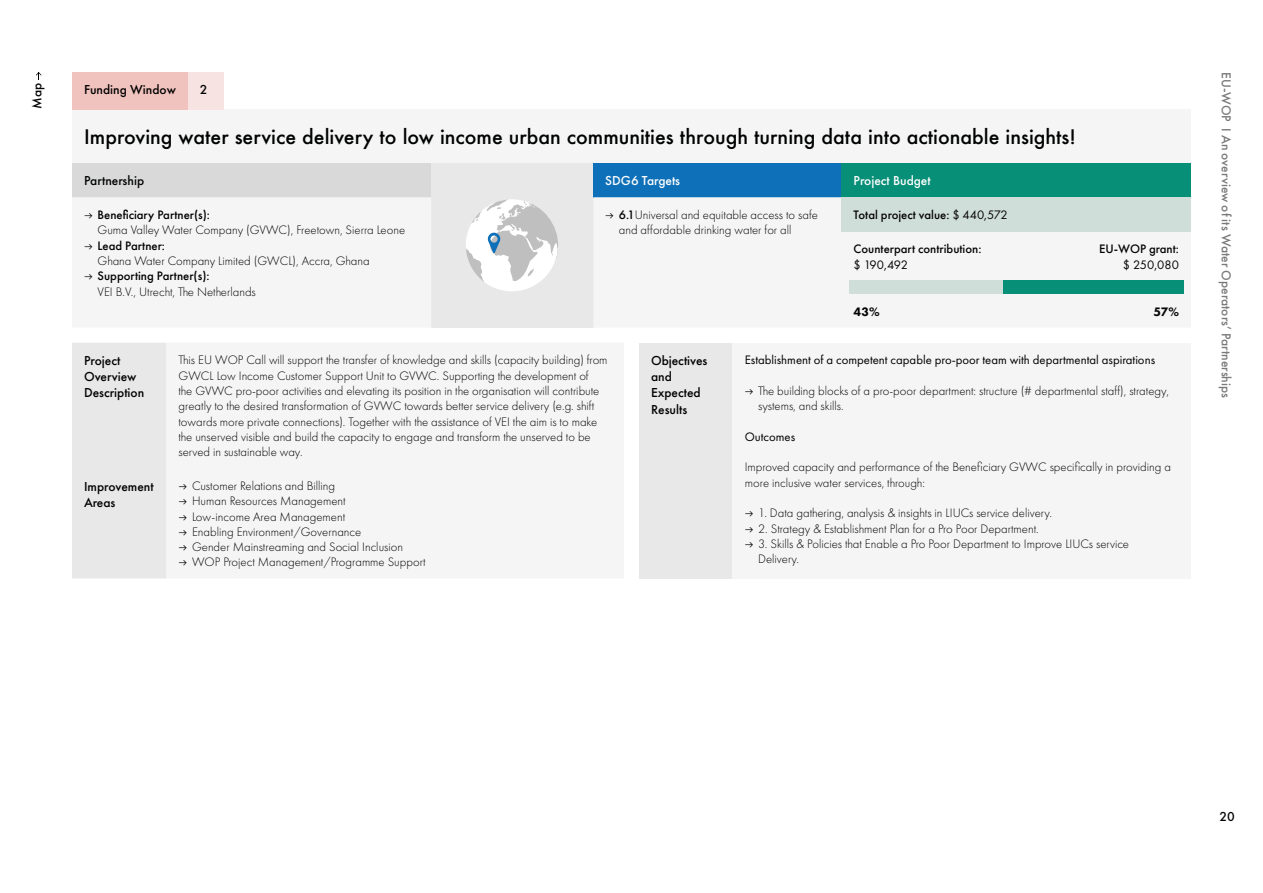
<style>
.page{position:relative;width:1263px;height:893px;background:#fff}
.page>*{position:absolute;margin:0;border:0;box-sizing:border-box;transform-origin:0 0}
.t1{font:500 19.5px "Futura";color:#000101}
.t2{font:500 13.5px/16.2px "Futura PT";color:#000}
.t3{font:500 13.5px "Futura PT";color:#7a7a7a}
.t4{font:500 13.5px "Futura PT";color:#fff}
.t5{font:500 13.5px "Futura PT";color:#000101}
.t6{font:500 13.5px "Futura PT";color:#050303}
.t7{font:300 12.75px/15.3px "Futura PT";color:#000}
.t8{font:12.75px "Futura PT";color:#000}
.t9{font:500 12.75px "Futura PT";color:#050303}
.t10{font:500 12.75px "Futura PT";color:#000}
.t11{font:12.75px "Futura PT";letter-spacing:-.015em;color:#050303}
.t12{font:800 12.75px "Futura PT";color:#050303}
.s1{font-weight:500}
.s2{font-weight:400}
</style>
<div class="page">
<svg style="left:36px;top:72px;width:6px;height:8px"></svg>
<div style="left:72px;top:109px;width:1119px;height:54px;background:#f5f5f5"></div>
<div style="left:72px;top:163px;width:359px;height:34px;background:#d9d9d9"></div>
<div style="left:431px;top:163px;width:162px;height:165px;background:#e8e8e8"></div>
<div style="left:593px;top:163px;width:249px;height:34px;background:#0e70b8"></div>
<div style="left:842px;top:163px;width:349px;height:34px;background:#078f77"></div>
<svg style="left:72px;top:197px;width:1112px;height:131px;fill:#f5f5f5"></svg>
<div style="left:842px;top:197px;width:349px;height:35px;background:#cfded8"></div>
<div style="left:466px;top:199px;width:92px;height:92px;background:#fff;border-radius:50%"></div>
<svg style="left:466px;top:199px;width:96px;height:85px"></svg>
<div style="left:849px;top:281px;width:335px;height:13px;background:#088f78"></div>
<div style="left:849px;top:281px;width:154px;height:13px;background:#cfded9"></div>
<div style="left:72px;top:343px;width:94px;height:235px;background:#e8e8e8"></div>
<div style="left:639px;top:343px;width:94px;height:235px;background:#e8e8e8"></div>
<div style="left:733px;top:343px;width:458px;height:235px;background:#f5f5f5"></div>
<div style="left:72px;top:72px;width:116px;height:37px;background:#f1c3be"></div>
<div style="left:188px;top:72px;width:36px;height:37px;background:#f7e3e1"></div>
<svg style="left:85px;top:213px;width:7px;height:5px"></svg>
<svg style="left:85px;top:243px;width:7px;height:6px"></svg>
<svg style="left:85px;top:274px;width:7px;height:6px"></svg>
<svg style="left:606px;top:213px;width:7px;height:5px"></svg>
<p class="t6" style="left:29px;top:109px;width:27px;rotate:-90deg">Map</p>
<p class="t2" style="left:84px;top:82px;width:93px">Funding Window</p>
<p class="t2" style="left:200px;top:82px;width:9px">2</p>
<h1 class="t1" style="left:84px;top:123px;width:993px">Improving water service delivery to low income urban communities through turning data into actionable insights!</h1>
<p class="t5" style="left:84px;top:173px;width:62px">Partnership</p>
<p class="t4" style="left:605px;top:173px;width:76px">SDG6 Targets</p>
<p class="t4" style="left:853px;top:173px;width:79px">Project Budget</p>
<p class="t10" style="left:98px;top:207px;width:114px">Beneficiary Partner(s):</p>
<p class="t7" style="left:98px;top:222px;width:309px">Guma Valley Water Company (GVWC), Freetown, Sierra Leone</p>
<p class="t10" style="left:98px;top:238px;width:69px">Lead Partner:</p>
<p class="t7" style="left:98px;top:253px;width:274px">Ghana Water Company Limited (GWCL), Accra, Ghana</p>
<p class="t10" style="left:98px;top:268px;width:114px">Supporting Partner(s):</p>
<p class="t7" style="left:98px;top:284px;width:160px">VEI B.V., Utrecht, The Netherlands</p>
<p class="t7" style="left:619px;top:207px;width:201px"><span class="s1">6.1</span>Universal and equitable access to safe and affordable drinking water for all</p>
<p class="t9" style="left:853px;top:207px;width:156px">Total project value: <span class="s2">$ 440,572</span></p>
<p class="t9" style="left:853px;top:241px;width:129px">Counterpart contribution:</p>
<p class="t11" style="left:853px;top:257px;width:56px">$ 190,492</p>
<p class="t9" style="left:1099px;top:241px;width:81px">EU-WOP grant:</p>
<p class="t11" style="left:1123px;top:257px;width:58px">$ 250,080</p>
<p class="t2" style="left:84px;top:352px;width:62px">Project<br>Overview<br>Description</p>
<p class="t7" style="left:178px;top:353px;width:431px">This EU WOP Call will support the transfer of knowledge and skills (capacity building) from GWCL Low Income Customer Support Unit to GVWC. Supporting the development of<br>the GVWC pro-poor activities and elevating its position in the organisation will contribute greatly to the desired transformation of GVWC towards better service delivery (e.g. shift towards more private connections). Together with the assistance of VEI the aim is to make the unserved visible and build the capacity to engage and transform the unserved to be served in sustainable way.</p>
<p class="t2" style="left:84px;top:478px;width:71px">Improvement<br>Areas</p>
<p class="t7" style="left:192px;top:478px;width:235px">Customer Relations and Billing<br>Human Resources Management<br>Low-income Area Management<br>Enabling Environment/Governance<br>Gender Mainstreaming and Social Inclusion WOP Project Management/Programme Support</p>
<p class="t12" style="left:854px;top:303px;width:28px">43%</p>
<p class="t12" style="left:1153px;top:303px;width:27px">57%</p>
<p class="t2" style="left:651px;top:352px;width:58px">Objectives and<br>Expected<br>Results</p>
<p class="t8" style="left:745px;top:353px;width:412px">Establishment of a competent capable pro-poor team with departmental aspirations</p>
<p class="t7" style="left:758px;top:383px;width:412px">The building blocks of a pro-poor department: structure (# departmental staff), strategy, systems, and skills.</p>
<p class="t8" style="left:745px;top:429px;width:52px">Outcomes</p>
<p class="t7" style="left:745px;top:460px;width:428px">Improved capacity and performance of the Beneficiary GVWC specifically in providing a more inclusive water services, through:</p>
<p class="t7" style="left:758px;top:506px;width:295px">1. Data gathering, analysis &amp; insights in LIUCs service delivery.</p>
<p class="t7" style="left:758px;top:521px;width:282px">2. Strategy &amp; Establishment Plan for a Pro Poor Department.</p>
<p class="t7" style="left:758px;top:536px;width:372px">3. Skills &amp; Policies that Enable a Pro Poor Department to Improve LIUCs service<br>Delivery.</p>
<p class="t3" style="left:1234px;top:72px;width:327px;rotate:90deg">EU-WOP I An overview of its Water Operators’ Partnerships</p>
<p class="t6" style="left:1219px;top:809px;width:17px">20</p>
</div>
